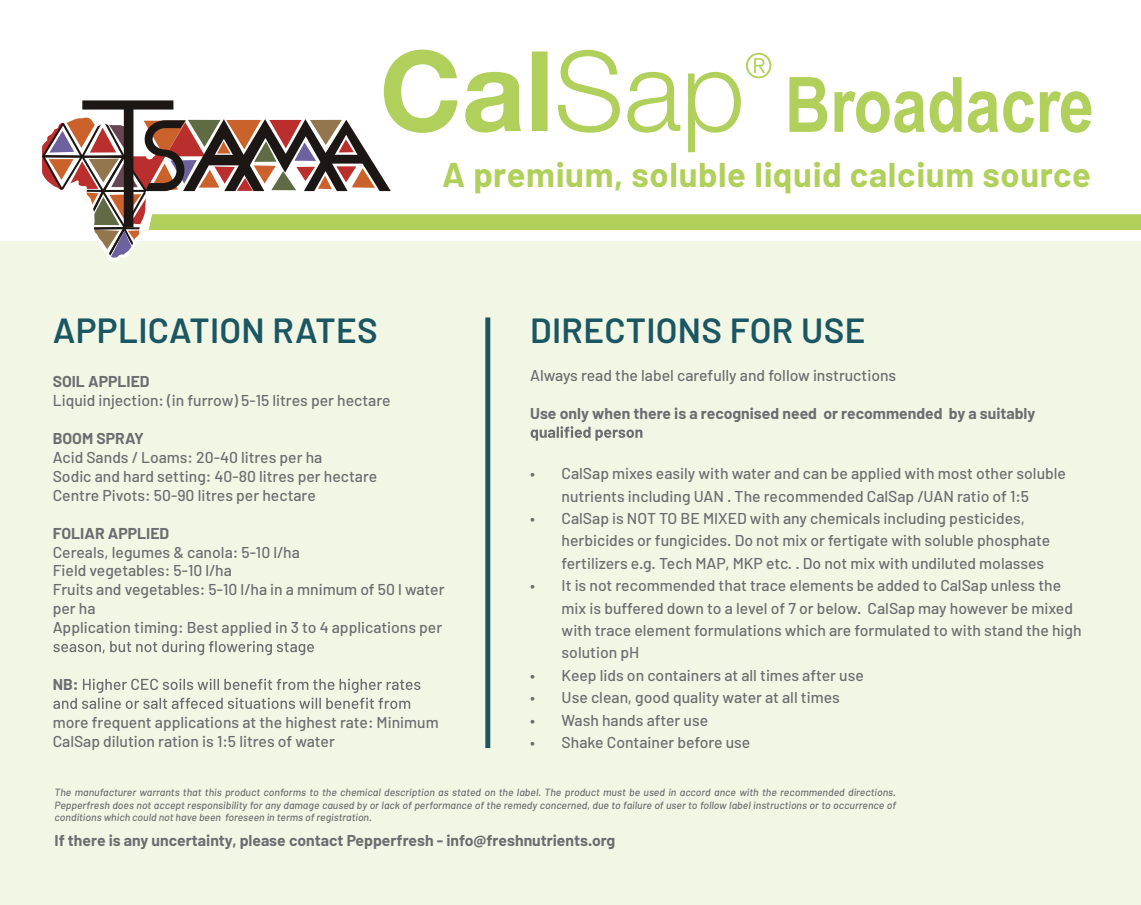
<style>
.page{position:relative;width:1141px;height:905px;background:#fff}
.page>*{position:absolute;margin:0;border:0;box-sizing:border-box;transform-origin:0 0}
.t1{font:600 35px "Barlow";letter-spacing:.01em;color:#1b5663}
.t2{font:700 34.48px "Barlow";letter-spacing:.02em;color:#b0d05b}
.t3{font:500 15.75px/18.9px "Barlow";color:#6c6d70}
.t4{font:700 15.75px "Barlow";color:#6c6d70}
.t5{font:italic 500 10.5px/12.6px "Barlow";color:#6c6d70;text-align:justify}
</style>
<div class="page">
<div style="left:0;top:241px;width:1141px;height:663px;background:#f2f7e5"></div>
<svg style="left:54px;top:641px;width:260px;height:14px"></svg>
<svg style="left:53px;top:678px;width:367px;height:31px"></svg>
<svg style="left:531px;top:426px;width:111px;height:14px"></svg>
<div style="left:485px;top:317px;width:5px;height:431px;background:#1b5663"></div>
<svg style="left:42px;top:50px;width:1099px;height:210px"></svg>
<h2 class="t2" style="left:442px;top:153px;width:651px">A premium, soluble liquid calcium source</h2>
<h1 class="t1" style="left:53px;top:309px;width:327px">APPLICATION RATES</h1>
<p class="t4" style="left:53px;top:372px;width:98px">SOIL APPLIED</p>
<p class="t3" style="left:53px;top:391px;width:339px">Liquid injection: (in furrow) 5-15 litres per hectare</p>
<p class="t4" style="left:53px;top:428px;width:93px">BOOM SPRAY</p>
<p class="t3" style="left:53px;top:447px;width:326px">Acid Sands / Loams: 20-40 litres per ha<br>Sodic and hard setting: 40-80 litres per hectare<br>Centre Pivots: 50-90 litres per hectare</p>
<p class="t4" style="left:53px;top:523px;width:118px">FOLIAR APPLIED</p>
<p class="t3" style="left:53px;top:542px;width:393px">Cereals, legumes &amp; canola: 5-10 l/ha<br>Field vegetables: 5-10 l/ha<br>Fruits and vegetables: 5-10 l/ha in a mnimum of 50 l water per ha<br>Application timing: Best applied in 3 to 4 applications per</p>
<p class="t4" style="left:53px;top:674px;width:27px">NB:</p>
<p class="t3" style="left:53px;top:712px;width:387px">more frequent applications at the highest rate: Minimum<br>CalSap dilution ration is 1:5 litres of water</p>
<h1 class="t1" style="left:530px;top:309px;width:337px">DIRECTIONS FOR USE</h1>
<p class="t3" style="left:530px;top:365px;width:368px">Always read the label carefully and follow instructions</p>
<p class="t4" style="left:530px;top:403px;width:507px">Use only when there is a recognised need or recommended by a suitably</p>
<p class="t3" style="left:530px;top:462px;width:537px;line-height:22.4px;text-align:center">• CalSap mixes easily with water and can be applied with most other soluble nutrients including UAN . The recommended CalSap /UAN ratio of 1:5</p>
<p class="t3" style="left:562px;top:506px;width:490px;line-height:22.4px;text-indent:-32px">• CalSap is NOT TO BE MIXED with any chemicals including pesticides, herbicides or fungicides. Do not mix or fertigate with soluble phosphate fertilizers e.g. Tech MAP, MKP etc. . Do not mix with undiluted molasses</p>
<p class="t3" style="left:562px;top:574px;width:521px;line-height:22.4px;text-indent:-32px">• It is not recommended that trace elements be added to CalSap unless the mix is buffered down to a level of 7 or below. CalSap may however be mixed with trace element formulations which are formulated to with stand the high solution pH</p>
<p class="t3" style="left:530px;top:665px;width:335px">• Keep lids on containers at all times after use</p>
<p class="t3" style="left:530px;top:687px;width:311px">• Use clean, good quality water at all times</p>
<p class="t3" style="left:530px;top:710px;width:180px">• Wash hands after use</p>
<p class="t3" style="left:530px;top:732px;width:222px">• Shake Container before use</p>
<p class="t5" style="left:55px;top:785px;width:843px">The manufacturer warrants that this product conforms to the chemical description as stated on the label. The product must be used in accord ance with the recommended directions.<br>Pepperfresh does not accept responsibility for any damage caused by or lack of performance of the remedy concerned, due to failure of user to follow label instructions or to occurrence of conditions which could not have been foreseen in terms of registration.</p>
<p class="t4" style="left:55px;top:830px;width:562px">If there is any uncertainty, please contact Pepperfresh - info@freshnutrients.org</p>
</div>
